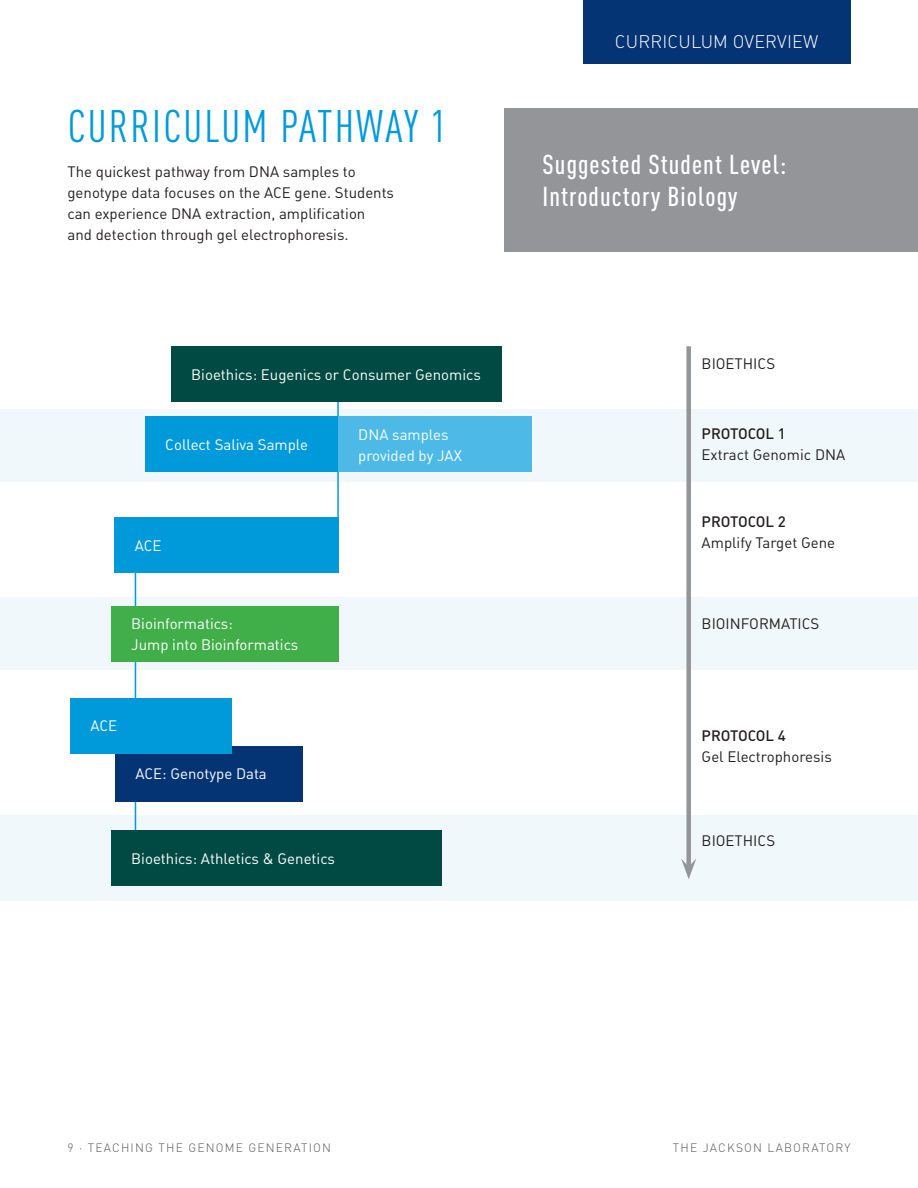
<style>
.page{position:relative;width:918px;height:1188px;background:#fff}
.page>*{position:absolute;margin:0;border:0;box-sizing:border-box;transform-origin:0 0}
.large_blue_title{font:condensed 45px "DINOT";letter-spacing:.05em;color:#009ada}
.small_white_title{font:500 condensed 27px/31.5px "DINOT";letter-spacing:.04em;color:#fff}
.t1{font:300 18px "DINOT";letter-spacing:.01em;color:#fff}
.body{font:15px/21px "DINOT";color:#231f20}
.body-2{font:15px/21px "DINOT";color:#fff}
.t2{font:300 12px "DINOT";letter-spacing:.1em;color:#57585a}
.s1{font-weight:500}
</style>
<div class="page">
<div style="left:583px;top:0;width:267px;height:64px;background:#053474"></div>
<div style="left:505px;top:108px;width:413px;height:143px;background:#939598"></div>
<div style="left:0;top:816px;width:918px;height:85px;background:#f0f8fc"></div>
<div style="left:0;top:598px;width:918px;height:72px;background:#f0f8fc"></div>
<hr style="left:135px;top:554px;width:1px;height:290px;background:#009ada">
<div style="left:0;top:409px;width:918px;height:72px;background:#f0f8fc"></div>
<div style="left:115px;top:746px;width:188px;height:56px;background:#053474"></div>
<hr style="left:337px;top:394px;width:2px;height:131px;background:#009ada">
<div style="left:70px;top:698px;width:162px;height:56px;background:#009ada"></div>
<div style="left:114px;top:517px;width:225px;height:56px;background:#009ada"></div>
<div style="left:686px;top:346px;width:5px;height:521px;background:#939598"></div>
<svg style="left:681px;top:858px;width:15px;height:21px"></svg>
<div style="left:145px;top:417px;width:193px;height:55px;background:#009ada"></div>
<div style="left:338px;top:417px;width:193px;height:55px;background:#4cb9e7"></div>
<div style="left:171px;top:346px;width:331px;height:56px;background:#004a44"></div>
<div style="left:111px;top:830px;width:331px;height:56px;background:#004a44"></div>
<div style="left:111px;top:606px;width:228px;height:56px;background:#40ae49"></div>
<p class="large_blue_title" style="left:68px;top:100px;width:381px">CURRICULUM PATHWAY 1</p>
<p class="body" style="left:68px;top:161px;width:328px">The quickest pathway from DNA samples to genotype data focuses on the ACE gene. Students can experience DNA extraction, amplification<br>and detection through gel electrophoresis.</p>
<p class="body-2" style="left:191px;top:364px;width:291px">Bioethics: Eugenics or Consumer Genomics</p>
<p class="body-2" style="left:165px;top:434px;width:144px">Collect Saliva Sample</p>
<p class="body-2" style="left:358px;top:423px;width:105px">DNA samples provided by JAX</p>
<p class="body-2" style="left:135px;top:534px;width:28px">ACE</p>
<p class="body-2" style="left:131px;top:613px;width:169px">Bioinformatics:<br>Jump into Bioinformatics</p>
<p class="body-2" style="left:90px;top:715px;width:28px">ACE</p>
<p class="body-2" style="left:135px;top:763px;width:133px">ACE: Genotype Data</p>
<p class="body-2" style="left:131px;top:848px;width:205px">Bioethics: Athletics &amp; Genetics</p>
<p class="t1" style="left:615px;top:30px;width:205px">CURRICULUM OVERVIEW</p>
<p class="small_white_title" style="left:543px;top:149px;width:245px">Suggested Student Level:<br>Introductory Biology</p>
<p class="body" style="left:702px;top:352px;width:75px">BIOETHICS</p>
<p class="body" style="left:702px;top:423px;width:145px"><span class="s1">PROTOCOL 1<br></span>Extract Genomic DNA</p>
<p class="body" style="left:702px;top:511px;width:135px"><span class="s1">PROTOCOL 2<br></span>Amplify Target Gene</p>
<p class="body" style="left:702px;top:613px;width:119px">BIOINFORMATICS</p>
<p class="body" style="left:702px;top:725px;width:132px"><span class="s1">PROTOCOL 4<br></span>Gel Electrophoresis</p>
<p class="body" style="left:702px;top:830px;width:75px">BIOETHICS</p>
<p class="t2" style="left:68px;top:1140px;width:265px">9 ⋅ TEACHING THE GENOME GENERATION</p>
<p class="t2" style="left:673px;top:1140px;width:179px">THE JACKSON LABORATORY</p>
</div>
